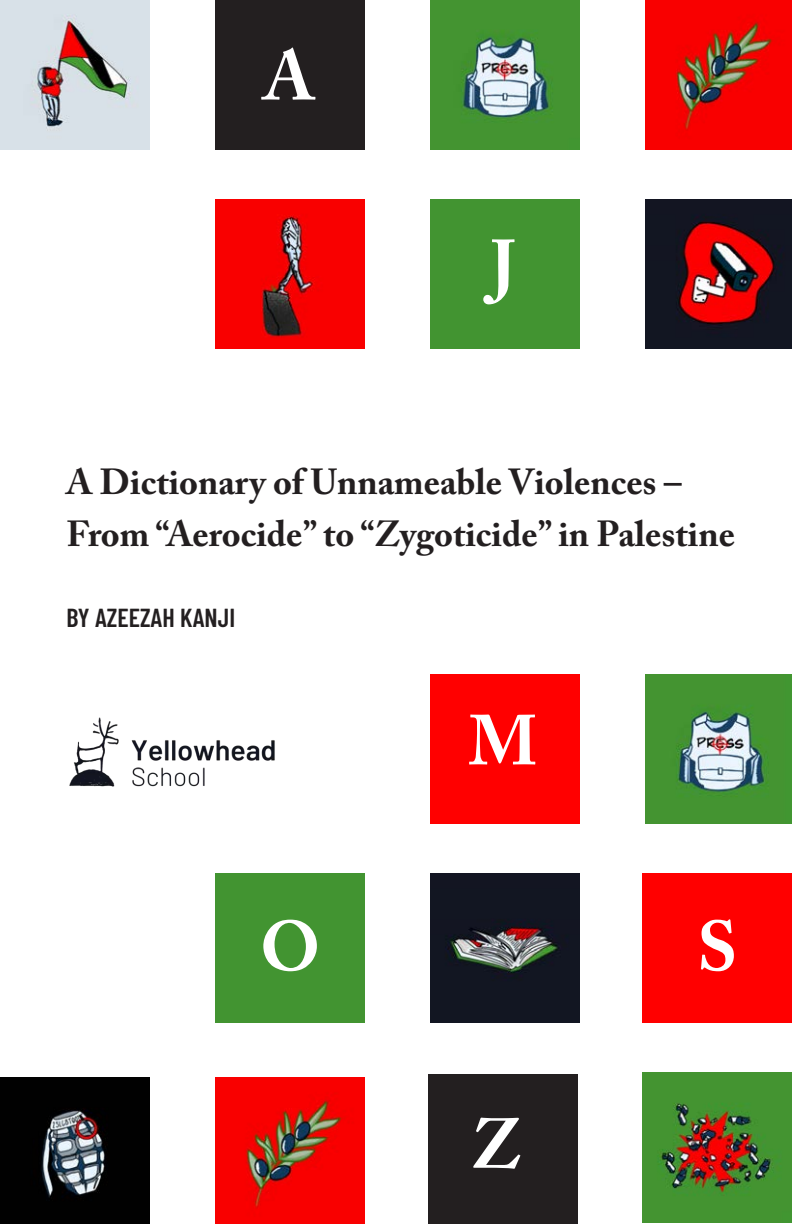
<style>
.page{position:relative;width:792px;height:1224px;background:#fff}
.page>*{position:absolute;margin:0;border:0;box-sizing:border-box;transform-origin:0 0}
.t1{font:700 70px "Adobe Caslon Pro";color:#fff}
.t2{font:700 36px "Adobe Caslon Pro";color:#231f20}
.t3{font:600 26px "Barlow Condensed";color:#231f20}
</style>
<div class="page">
<img style="left:215px;top:1077px;width:150px;height:147px">
<img style="left:1px;top:1077px;width:149px;height:147px">
<div style="left:428px;top:1075px;width:150px;height:149px;background:#231f20"></div>
<img style="left:430px;top:874px;width:150px;height:149px">
<div style="left:215px;top:874px;width:150px;height:149px;background:#429431"></div>
<div style="left:430px;top:674px;width:150px;height:150px;background:#f00"></div>
<img style="left:645px;top:674px;width:147px;height:150px">
<img style="left:643px;top:1073px;width:149px;height:149px">
<img style="left:1px;top:0;width:149px;height:149px">
<div style="left:215px;top:0;width:150px;height:149px;background:#231f20"></div>
<img style="left:430px;top:0;width:150px;height:149px">
<img style="left:645px;top:0;width:147px;height:149px">
<img style="left:215px;top:199px;width:150px;height:150px">
<div style="left:430px;top:199px;width:150px;height:150px;background:#429431"></div>
<img style="left:645px;top:199px;width:147px;height:150px">
<div style="left:643px;top:874px;width:149px;height:149px;background:#f00"></div>
<img style="left:69px;top:717px;width:206px;height:70px">
<p class="t1" style="left:264px;top:34px;width:52px">A</p>
<p class="t1" style="left:491px;top:224px;width:27px">J</p>
<p class="t2" style="left:67px;top:461px;width:617px">A Dictionary of Unnameable Violences –</p>
<p class="t2" style="left:67px;top:513px;width:670px">From “Aerocide” to “Zygoticide” in Palestine</p>
<p class="t3" style="left:67px;top:599px;width:170px">BY AZEEZAH KANJI</p>
<p class="t1" style="left:468px;top:699px;width:71px">M</p>
<p class="t1" style="left:260px;top:905px;width:62px">O</p>
<p class="t1" style="left:697px;top:905px;width:42px">S</p>
<p class="t1" style="left:472px;top:1103px;width:51px">Z</p>
</div>
